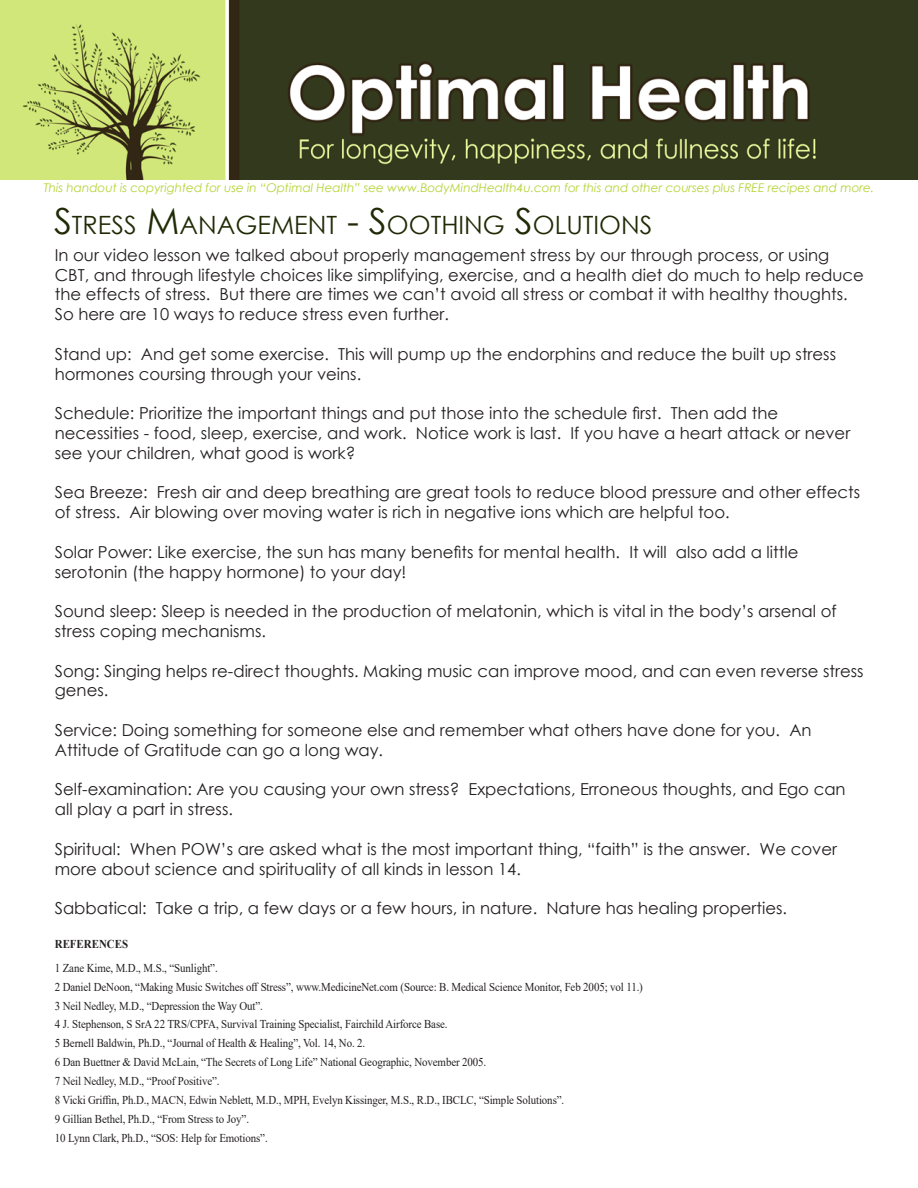
<style>
.page{position:relative;width:918px;height:1188px;background:#fff}
.page>*{position:absolute;margin:0;border:0;box-sizing:border-box;transform-origin:0 0}
.t1{font:25.2px "Century Gothic";color:#202b06}
.t2{font:16.5px/19.8px "Century Gothic";color:#231f20}
.endnote_text{font:12px "Times New Roman";letter-spacing:-.01em;color:#231f20;scale:.91 1}
.t3{font:italic 12px "Century Gothic";color:#b5d334}
.endnote_text-2{font:700 12px "Times New Roman";color:#231f20;scale:.91 1}
.s1{font-size:36px}
</style>
<div class="page">
<img style="left:0;top:0;width:918px;height:179px">
<p class="t3" style="left:44px;top:180px;width:832px">This handout is copyrighted for use in “Optimal Health” see www.BodyMindHealth4u.com for this and other courses plus FREE recipes and more.</p>
<p class="t1" style="left:54px;top:207px;width:598px"><span class="s1">S</span>TRESS <span class="s1">M</span>ANAGEMENT <span class="s1">- S</span>OOTHING <span class="s1">S</span>OLUTIONS</p>
<p class="t2" style="left:55px;top:245px;width:810px">In our video lesson we talked about properly management stress by our through process, or using CBT, and through lifestyle choices like simplifying, exercise, and a health diet do much to help reduce the effects of stress. But there are times we can’t avoid all stress or combat it with healthy thoughts.<br>So here are 10 ways to reduce stress even further.</p>
<p class="t2" style="left:55px;top:344px;width:783px">Stand up: And get some exercise. This will pump up the endorphins and reduce the built up stress hormones coursing through your veins.</p>
<p class="t2" style="left:55px;top:403px;width:797px">Schedule: Prioritize the important things and put those into the schedule first. Then add the necessities - food, sleep, exercise, and work. Notice work is last. If you have a heart attack or never see your children, what good is work?</p>
<p class="t2" style="left:55px;top:482px;width:807px">Sea Breeze: Fresh air and deep breathing are great tools to reduce blood pressure and other effects of stress. Air blowing over moving water is rich in negative ions which are helpful too.</p>
<p class="t2" style="left:55px;top:542px;width:745px">Solar Power: Like exercise, the sun has many benefits for mental health. It will also add a little serotonin (the happy hormone) to your day!</p>
<p class="t2" style="left:55px;top:601px;width:783px">Sound sleep: Sleep is needed in the production of melatonin, which is vital in the body’s arsenal of stress coping mechanisms.</p>
<p class="t2" style="left:55px;top:660px;width:810px">Song: Singing helps re-direct thoughts. Making music can improve mood, and can even reverse stress genes.</p>
<p class="t2" style="left:55px;top:720px;width:758px">Service: Doing something for someone else and remember what others have done for you. An<br>Attitude of Gratitude can go a long way.</p>
<p class="t2" style="left:55px;top:779px;width:792px">Self-examination: Are you causing your own stress? Expectations, Erroneous thoughts, and Ego can all play a part in stress.</p>
<p class="t2" style="left:55px;top:839px;width:784px">Spiritual: When POW’s are asked what is the most important thing, “faith” is the answer. We cover more about science and spirituality of all kinds in lesson 14.</p>
<p class="t2" style="left:55px;top:898px;width:734px">Sabbatical: Take a trip, a few days or a few hours, in nature. Nature has healing properties.</p>
<p class="endnote_text-2" style="left:55px;top:936px;width:82px">REFERENCES</p>
<p class="endnote_text" style="left:55px;top:959px;width:181px">1 Zane Kime, M.D., M.S., “Sunlight”.</p>
<p class="endnote_text" style="left:55px;top:978px;width:648px">2 Daniel DeNoon, “Making Music Switches off Stress”, www.MedicineNet.com (Source: B. Medical Science Monitor, Feb 2005; vol 11.)</p>
<p class="endnote_text" style="left:55px;top:997px;width:230px">3 Neil Nedley, M.D., “Depression the Way Out”.</p>
<p class="endnote_text" style="left:55px;top:1016px;width:433px">4 J. Stephenson, S SrA 22 TRS/CPFA, Survival Training Specialist, Fairchild Airforce Base.</p>
<p class="endnote_text" style="left:55px;top:1035px;width:343px">5 Bernell Baldwin, Ph.D., “Journal of Health &amp; Healing”, Vol. 14, No. 2.</p>
<p class="endnote_text" style="left:55px;top:1054px;width:476px">6 Dan Buettner &amp; David McLain, “The Secrets of Long Life” National Geographic, November 2005.</p>
<p class="endnote_text" style="left:55px;top:1073px;width:183px">7 Neil Nedley, M.D., “Proof Positive”.</p>
<p class="endnote_text" style="left:55px;top:1092px;width:561px">8 Vicki Griffin, Ph.D., MACN, Edwin Neblett, M.D., MPH, Evelyn Kissinger, M.S., R.D., IBCLC, “Simple Solutions”.</p>
<p class="endnote_text" style="left:55px;top:1110px;width:215px">9 Gillian Bethel, Ph.D., “From Stress to Joy”.</p>
<p class="endnote_text" style="left:55px;top:1129px;width:235px">10 Lynn Clark, Ph.D., “SOS: Help for Emotions”.</p>
</div>
